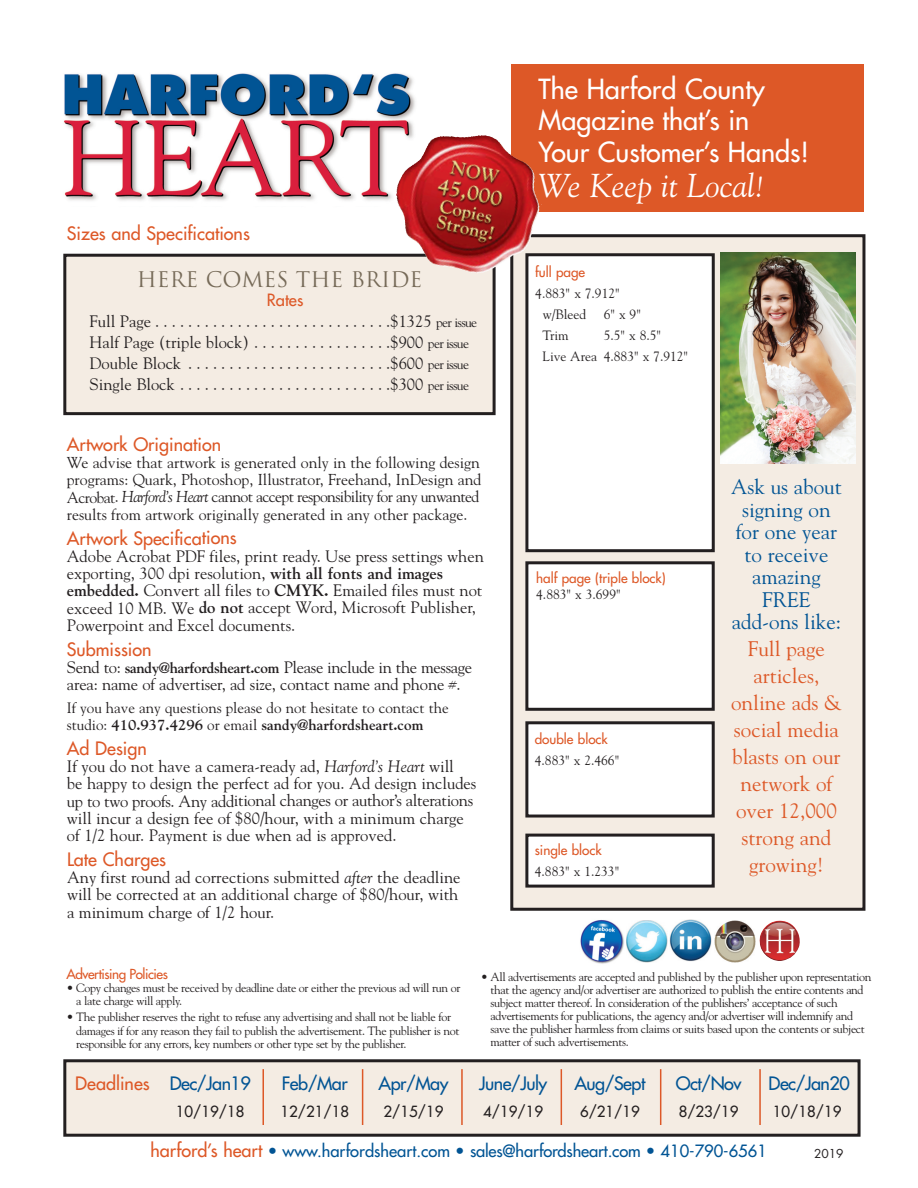
<style>
.page{position:relative;width:918px;height:1188px;background:#fff}
.page>*{position:absolute;margin:0;border:0;box-sizing:border-box;transform-origin:0 0}
.t1{font:italic 33px "Goudy";color:#fff}
.t2{font:27px/31.5px "Futura";color:#fff}
.t3{font:21px/27px "Goudy";color:#dd5827;text-align:center}
.t4{font:21px/22.5px "Goudy";color:#015494;text-align:center}
.t5{font:21px "Trajan";color:#766a58}
.t6{font:18px "Futura";color:#dd5827}
.t7{font:18px "Futura";letter-spacing:-.03em;color:#015494}
.t8{font:16.5px/17.2px "Goudy";color:#231f20}
.t9{font:16.5px "Futura";color:#015494}
.t10{font:16.5px "Futura";color:#dd5827}
.t11{font:15.75px/17.2px "Goudy";color:#231f20}
.t12{font:15px/17.2px "Goudy";color:#231f20}
.t13{font:15px "Futura";color:#231f20}
.t14{font:13.5px/21px "Goudy";color:#231f20}
.t15{font:13.5px "Futura";color:#dd5827}
.t16{font:13.5px "Futura";letter-spacing:-.035em;color:#dd5827}
.t17{font:12px/13.2px "Goudy";letter-spacing:-.03em;color:#231f20}
.t18{font:12px "Futura";color:#231f20}
.s1{font-size:13.5px}
.s2{font-style:italic}
.s3{font-weight:700}
.s4{font-weight:700;font-size:15px}
.s5{color:#015494}
.s6{font-size:18px;color:#dd5827}
</style>
<div class="page">
<div style="left:512px;top:236px;width:352px;height:673px;background:#f4ece3"></div>
<div style="left:510px;top:234px;width:355px;height:677px;border:3px solid #231f20"></div>
<div style="left:65px;top:255px;width:429px;height:159px;background:#f4ece3"></div>
<div style="left:63px;top:254px;width:433px;height:161px;border:3px solid #231f20"></div>
<div style="left:65px;top:1061px;width:794px;height:74px;background:#f4ece3"></div>
<div style="left:63px;top:1059px;width:798px;height:78px;border:3px solid #231f20"></div>
<div style="left:527px;top:255px;width:186px;height:296px;background:#fff"></div>
<div style="left:525px;top:253px;width:190px;height:299px;border:3px solid #231f20"></div>
<div style="left:527px;top:563px;width:186px;height:146px;background:#fff"></div>
<div style="left:525px;top:561px;width:190px;height:150px;border:3px solid #231f20"></div>
<div style="left:527px;top:835px;width:186px;height:51px;background:#fff"></div>
<div style="left:525px;top:834px;width:190px;height:54px;border:3px solid #231f20"></div>
<hr style="left:262px;top:1069px;width:2px;height:56px;background:#dd5827">
<hr style="left:362px;top:1069px;width:1px;height:56px;background:#dd5827">
<hr style="left:461px;top:1069px;width:2px;height:56px;background:#dd5827">
<hr style="left:561px;top:1069px;width:1px;height:56px;background:#dd5827">
<hr style="left:660px;top:1069px;width:1px;height:56px;background:#dd5827">
<hr style="left:759px;top:1069px;width:2px;height:56px;background:#dd5827">
<div style="left:511px;top:64px;width:353px;height:148px;background:#dd5827"></div>
<img style="left:63px;top:73px;width:387px;height:128px">
<img style="left:396px;top:143px;width:143px;height:130px">
<div style="left:527px;top:723px;width:186px;height:93px;background:#fff"></div>
<div style="left:525px;top:721px;width:190px;height:97px;border:3px solid #231f20"></div>
<img style="left:720px;top:253px;width:136px;height:211px">
<img style="left:580px;top:920px;width:44px;height:44px">
<img style="left:759px;top:921px;width:41px;height:40px">
<img style="left:626px;top:921px;width:42px;height:41px">
<img style="left:670px;top:920px;width:42px;height:42px">
<img style="left:714px;top:921px;width:42px;height:41px">
<p class="t6" style="left:67px;top:224px;width:185px">Sizes and Specifications</p>
<p class="t5" style="left:137px;top:267px;width:287px">HERE COMES THE BRIDE</p>
<p class="t10" style="left:267px;top:292px;width:38px">Rates</p>
<p class="t8" style="left:90px;top:311px;width:389px;line-height:21px">Full Page . . . . . . . . . . . . . . . . . . . . . . . . . . . . .$1325 <span class="s1">per issue </span>Half Page (triple block) . . . . . . . . . . . . . . . . .$900 <span class="s1">per issue </span>Double Block . . . . . . . . . . . . . . . . . . . . . . . . .$600 <span class="s1">per issue </span>Single Block . . . . . . . . . . . . . . . . . . . . . . . . . .$300 <span class="s1">per issue</span></p>
<p class="t6" style="left:67px;top:435px;width:156px">Artwork Origination</p>
<p class="t11" style="left:67px;top:454px;width:416px">We advise that artwork is generated only in the following design programs: Quark, Photoshop, Illustrator, Freehand, InDesign and Acrobat. <span class="s2">Harford’s Heart</span> cannot accept responsibility for any unwanted results from artwork originally generated in any other package.</p>
<p class="t6" style="left:67px;top:529px;width:171px">Artwork Specifications</p>
<p class="t8" style="left:67px;top:547px;width:419px">Adobe Acrobat PDF files, print ready. Use press settings when exporting, 300 dpi resolution, <span class="s3">with all fonts and images embedded.</span> Convert all files to <span class="s3">CMYK.</span> Emailed files must not exceed 10 MB. We <span class="s3">do not</span> accept Word, Microsoft Publisher, Powerpoint and Excel documents.</p>
<p class="t6" style="left:67px;top:640px;width:86px">Submission</p>
<p class="t8" style="left:67px;top:658px;width:407px">Send to: <span class="s4">sandy@harfordsheart.com</span> Please include in the message area: name of advertiser, ad size, contact name and phone #.</p>
<p class="t12" style="left:67px;top:699px;width:383px">If you have any questions please do not hesitate to contact the studio: <span class="s3">410.937.4296</span> or email <span class="s3">sandy@harfordsheart.com</span></p>
<p class="t6" style="left:67px;top:739px;width:82px">Ad Design</p>
<p class="t8" style="left:67px;top:758px;width:411px">If you do not have a camera-ready ad, <span class="s2">Harford’s Heart</span> will<br>be happy to design the perfect ad for you. Ad design includes up to two proofs. Any additional changes or author’s alterations will incur a design fee of $80/hour, with a minimum charge of 1/2 hour. Payment is due when ad is approved.</p>
<p class="t6" style="left:67px;top:850px;width:101px">Late Charges</p>
<p class="t8" style="left:67px;top:869px;width:395px">Any first round ad corrections submitted <span class="s2">after</span> the deadline will be corrected at an additional charge of $80/hour, with a minimum charge of 1/2 hour.</p>
<h2 class="t2" style="left:539px;top:75px;width:272px">The Harford County<br>Magazine that’s in<br>Your Customer’s Hands!</h2>
<h1 class="t1" style="left:539px;top:166px;width:228px">We Keep it Local!</h1>
<p class="t15" style="left:535px;top:265px;width:51px">full page</p>
<p class="t14" style="left:543px;top:283px;width:79px;text-indent:-7px">4.883" x 7.912" w/Bleed</p>
<p class="t14" style="left:604px;top:304px;width:39px">6" x 9"</p>
<p class="t14" style="left:543px;top:325px;width:148px;text-indent:61px">5.5" x 8.5"<br>Live Area 4.883" x 7.912"</p>
<p class="t14" style="left:543px;top:325px;width:28px">Trim</p>
<p class="t15" style="left:536px;top:572px;width:131px">half page (triple block)</p>
<p class="t14" style="left:536px;top:584px;width:86px">4.883" x 3.699"</p>
<p class="t15" style="left:535px;top:732px;width:75px">double block</p>
<p class="t14" style="left:535px;top:750px;width:86px">4.883" x 2.466"</p>
<p class="t15" style="left:535px;top:843px;width:69px">single block</p>
<p class="t14" style="left:535px;top:861px;width:86px">4.883" x 1.233"</p>
<p class="t4" style="left:731px;top:476px;width:112px">Ask us about signing on for one year to receive amazing<br>FREE add-ons like:</p>
<p class="t3" style="left:731px;top:636px;width:112px">Full page articles, online ads &amp; social media blasts on our network of over 12,000 strong and growing!</p>
<p class="t16" style="left:67px;top:967px;width:103px">Advertising Policies</p>
<p class="t17" style="left:76px;top:981px;width:386px;text-indent:-10px">• Copy changes must be received by deadline date or either the previous ad will run or a late charge will apply.</p>
<p class="t17" style="left:76px;top:1011px;width:385px;text-indent:-10px">• The publisher reserves the right to refuse any advertising and shall not be liable for damages if for any reason they fail to publish the advertisement. The publisher is not responsible for any errors, key numbers or other type set by the publisher.</p>
<p class="t17" style="left:490px;top:970px;width:382px;text-indent:-10px">• All advertisements are accepted and published by the publisher upon representation that the agency and/or advertiser are authorized to publish the entire contents and subject matter thereof. In consideration of the publishers’ acceptance of such advertisements for publications, the agency and/or advertiser will indemnify and save the publisher harmless from claims or suits based upon the contents or subject matter of such advertisements.</p>
<p class="t6" style="left:75px;top:1074px;width:177px">Deadlines <span class="s5">Dec/Jan19</span></p>
<p class="t7" style="left:282px;top:1074px;width:67px">Feb/Mar</p>
<p class="t7" style="left:379px;top:1074px;width:71px">Apr/May</p>
<p class="t7" style="left:479px;top:1074px;width:70px">June/July</p>
<p class="t7" style="left:574px;top:1074px;width:72px">Aug/Sept</p>
<p class="t7" style="left:676px;top:1074px;width:67px">Oct/Nov</p>
<p class="t7" style="left:769px;top:1074px;width:83px">Dec/Jan20</p>
<p class="t13" style="left:176px;top:1104px;width:70px">10/19/18</p>
<p class="t13" style="left:281px;top:1104px;width:70px">12/21/18</p>
<p class="t13" style="left:384px;top:1104px;width:61px">2/15/19</p>
<p class="t13" style="left:483px;top:1104px;width:61px">4/19/19</p>
<p class="t13" style="left:580px;top:1104px;width:61px">6/21/19</p>
<p class="t13" style="left:679px;top:1104px;width:61px">8/23/19</p>
<p class="t13" style="left:773px;top:1104px;width:70px">10/18/19</p>
<p class="t9" style="left:150px;top:1143px;width:618px"><span class="s6">harford’s heart</span> • www.harfordsheart.com • sales@harfordsheart.com • 410-790-6561</p>
<p class="t18" style="left:814px;top:1148px;width:31px">2019</p>
</div>
